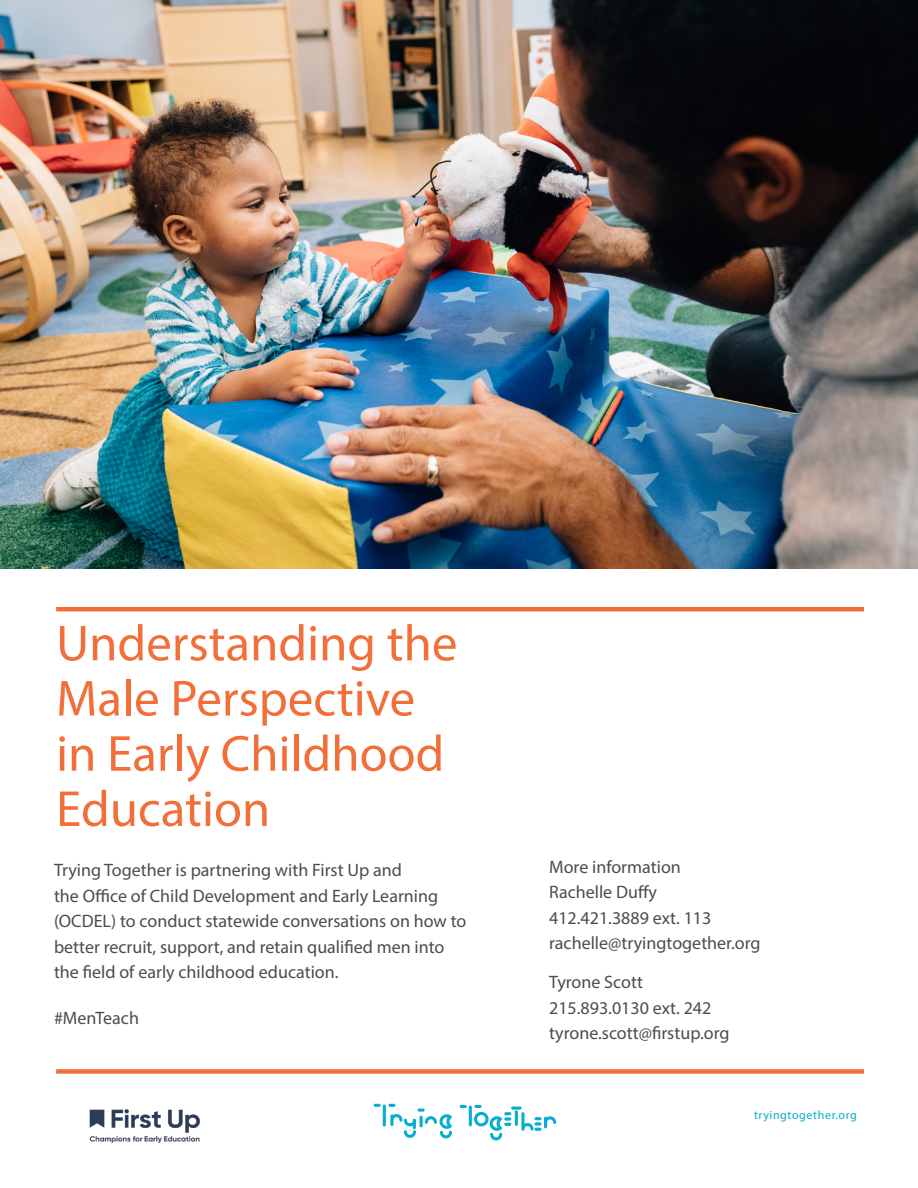
<style>
.page{position:relative;width:918px;height:1188px;background:#fff}
.page>*{position:absolute;margin:0;border:0;box-sizing:border-box;transform-origin:0 0}
.t1{font:51px/55.2px "Myriad Pro";color:#f26f39}
.t2{font:18px/25.5px "Myriad Pro";color:#4b4c4d}
.t3{font:12px "Myriad Pro";letter-spacing:.05em;color:#08accc}
</style>
<div class="page">
<img style="left:0;top:0;width:918px;height:568px">
<div style="left:56px;top:1069px;width:808px;height:5px;background:#f26f39"></div>
<hr style="left:56px;top:607px;width:808px;height:4px;background:#f26f39">
<svg style="left:374px;top:1104px;width:7px;height:3px"></svg>
<hr style="left:383px;top:1105px;width:3px;height:22px;background:#09adcf;border-radius:2px">
<svg style="left:388px;top:1104px;width:64px;height:34px"></svg>
<svg style="left:460px;top:1105px;width:7px;height:3px"></svg>
<hr style="left:469px;top:1106px;width:3px;height:20px;background:#09adcf;border-radius:2px">
<svg style="left:474px;top:1105px;width:82px;height:35px"></svg>
<img style="left:89px;top:1109px;width:112px;height:34px">
<p class="t1" style="left:56px;top:615px;width:403px">Understanding the<br>Male Perspective in Early Childhood<br>Education</p>
<p class="t2" style="left:54px;top:857px;width:414px">Trying Together is partnering with First Up and<br>the Office of Child Development and Early Learning (OCDEL) to conduct statewide conversations on how to better recruit, support, and retain qualified men into the field of early childhood education.</p>
<p class="t2" style="left:54px;top:1005px;width:87px">#MenTeach</p>
<p class="t2" style="left:549px;top:854px;width:213px">More information<br>Rachelle Duffy<br>412.421.3889 ext. 113 rachelle@tryingtogether.org</p>
<p class="t2" style="left:549px;top:969px;width:182px">Tyrone Scott<br>215.893.0130 ext. 242 tyrone.scott@firstup.org</p>
<p class="t3" style="left:754px;top:1108px;width:104px">tryingtogether.org</p>
</div>
